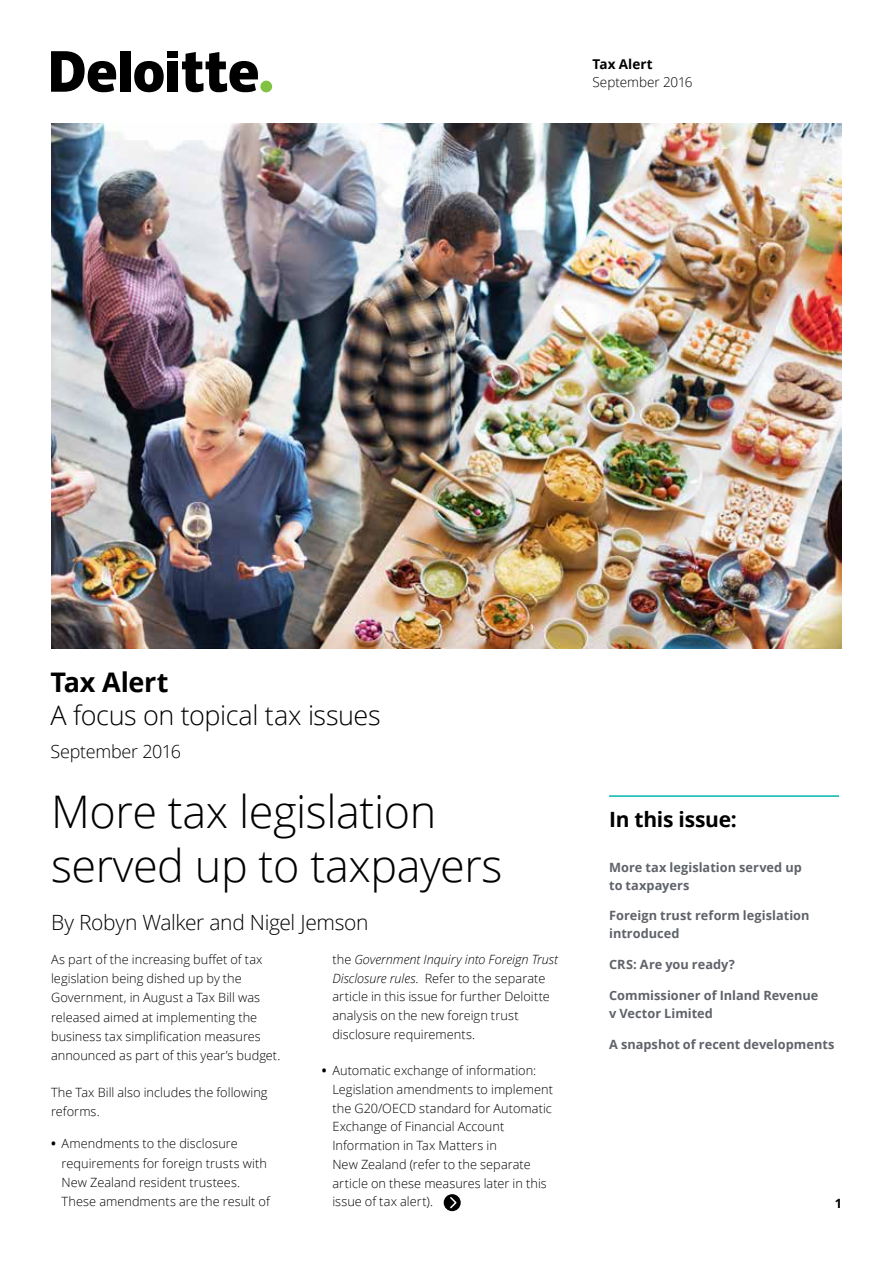
<style>
.page{position:relative;width:893px;height:1263px;background:#fff}
.page>*{position:absolute;margin:0;border:0;box-sizing:border-box;transform-origin:0 0}
.t1{font:300 45px/54px "Open Sans";letter-spacing:-.01em;color:#000}
.t2{font:300 27px "Open Sans";letter-spacing:-.015em;color:#000}
.t3{font:700 27px "Open Sans";letter-spacing:-.01em;color:#000}
.t4{font:300 21px "Open Sans";letter-spacing:-.015em;color:#000}
.t5{font:700 21px "Open Sans";letter-spacing:-.015em;color:#000}
.t6{font:300 18px "Open Sans";letter-spacing:-.015em;color:#000}
.t7{font:300 13.5px "Open Sans";color:#000}
.t8{font:700 13.5px "Open Sans";letter-spacing:.005em;color:#000}
.t9{font:300 12.75px/18.8px "Open Sans";letter-spacing:.005em;color:#000}
.t10{font:700 12.75px/18px "Open Sans";letter-spacing:.005em;color:#5f636a}
.t11{font:700 12.75px "Open Sans";color:#000}
.s1{font-weight:700}
.s2{font-style:italic}
</style>
<div class="page">
<div style="left:260px;top:81px;width:12px;height:11px;background:#80c342;border-radius:50%"></div>
<div style="left:120px;top:51px;width:10px;height:41px;background:#000"></div>
<svg style="left:134px;top:61px;width:30px;height:31px"></svg>
<div style="left:168px;top:61px;width:10px;height:31px;background:#000"></div>
<div style="left:168px;top:51px;width:10px;height:7px;background:#000"></div>
<svg style="left:182px;top:52px;width:76px;height:40px"></svg>
<svg style="left:51px;top:51px;width:65px;height:41px"></svg>
<img style="left:51px;top:123px;width:791px;height:525px">
<div style="left:444px;top:1194px;width:17px;height:17px;background:#000;border-radius:50%"></div>
<svg style="left:450px;top:1195px;width:8px;height:15px"></svg>
<hr style="left:609px;top:795px;width:230px;height:2px;background:#00b5af">
<p class="t8" style="left:592px;top:55px;width:62px">Tax Alert</p>
<p class="t7" style="left:592px;top:73px;width:102px">September 2016</p>
<h2 class="t3" style="left:51px;top:663px;width:119px">Tax Alert</h2>
<h2 class="t2" style="left:51px;top:696px;width:332px">A focus on topical tax issues</h2>
<h3 class="t6" style="left:51px;top:739px;width:132px">September 2016</h3>
<h1 class="t1" style="left:51px;top:783px;width:453px">More tax legislation served up to taxpayers</h1>
<h3 class="t4" style="left:51px;top:908px;width:319px">By Robyn Walker and Nigel Jemson</h3>
<p class="t9" style="left:51px;top:949px;width:231px;line-height:19.2px">As part of the increasing buffet of tax legislation being dished up by the Government, in August a Tax Bill was released aimed at implementing the business tax simplification measures announced as part of this year’s budget.</p>
<p class="t9" style="left:51px;top:1083px;width:218px;line-height:19.2px">The Tax Bill also includes the following reforms.</p>
<p class="t9" style="left:62px;top:1134px;width:210px;line-height:19.2px;text-indent:-11px"><span class="s1">•</span> Amendments to the disclosure requirements for foreign trusts with New Zealand resident trustees.<br>These amendments are the result of</p>
<p class="t9" style="left:332px;top:949px;width:227px">the <span class="s2">Government Inquiry into Foreign Trust Disclosure rules</span>. Refer to the separate article in this issue for further Deloitte analysis on the new foreign trust disclosure requirements.</p>
<p class="t9" style="left:332px;top:1061px;width:222px;text-indent:-11px"><span class="s1">•</span> Automatic exchange of information:<br>Legislation amendments to implement the G20/OECD standard for Automatic Exchange of Financial Account Information in Tax Matters in<br>New Zealand (refer to the separate article on these measures later in this issue of tax alert).</p>
<h3 class="t5" style="left:609px;top:804px;width:129px">In this issue:</h3>
<p class="t10" style="left:609px;top:858px;width:194px">More tax legislation served up to taxpayers</p>
<p class="t10" style="left:609px;top:906px;width:202px">Foreign trust reform legislation introduced</p>
<p class="t10" style="left:609px;top:955px;width:127px">CRS: Are you ready?</p>
<p class="t10" style="left:609px;top:986px;width:211px">Commissioner of Inland Revenue v Vector Limited</p>
<p class="t10" style="left:609px;top:1035px;width:227px">A snapshot of recent developments</p>
<p class="t11" style="left:835px;top:1195px;width:9px">1</p>
</div>
